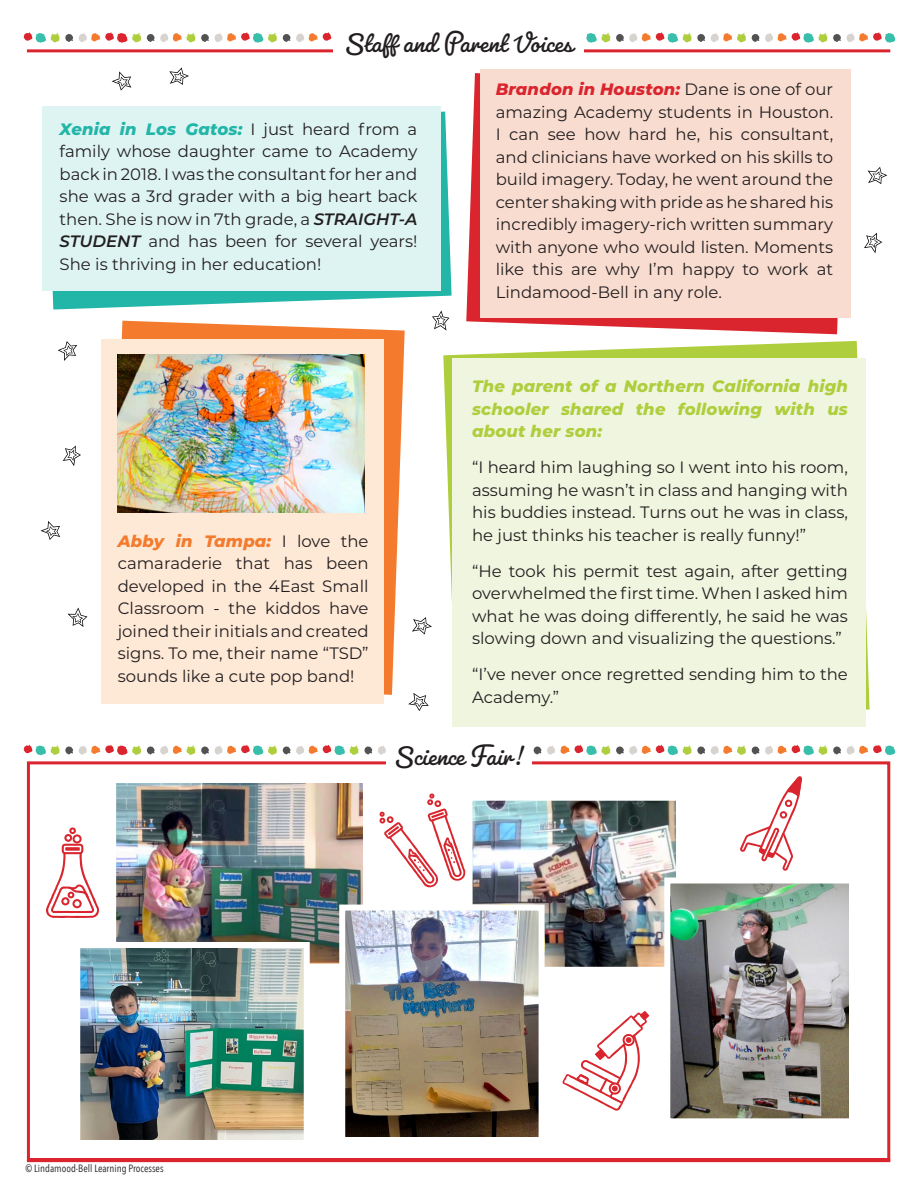
<style>
.page{position:relative;width:918px;height:1188px;background:#fff}
.page>*{position:absolute;margin:0;border:0;box-sizing:border-box;transform-origin:0 0}
.t1{font:30px "Pacifico";color:#231f20}
.t2{font:16.5px/22.5px "Montserrat";color:#231f20;text-align:justify}
.t3{font:italic 800 16.5px/22.5px "Montserrat";letter-spacing:.01em;color:#afce3d;text-align:justify}
.t4{font:10.5px "Avenir Next Condensed";color:#231f20}
.s1{font-weight:800;font-style:italic;color:#21b6a8}
.s2{font-weight:600;font-style:italic}
.s3{font-weight:800;font-style:italic;color:#f47b2d}
.s4{font-weight:800;font-style:italic;color:#da252e}
</style>
<div class="page">
<img style="left:117px;top:784px;width:245px;height:179px">
<div style="left:110px;top:777px;width:259px;height:193px;border:6px solid #fff"></div>
<svg style="left:443px;top:341px;width:427px;height:383px"></svg>
<svg style="left:52px;top:112px;width:400px;height:198px;fill:#21b6a8"></svg>
<svg style="left:121px;top:321px;width:284px;height:374px;fill:#f47b2d"></svg>
<div style="left:453px;top:358px;width:413px;height:369px;background:#f0f5df"></div>
<div style="left:42px;top:106px;width:399px;height:185px;background:#def4f2"></div>
<div style="left:101px;top:339px;width:282px;height:365px;background:#fee8d6"></div>
<hr style="left:27px;top:49px;width:863px;height:3px;background:#da252e">
<svg style="left:201px;top:32px;width:76px;height:11px"></svg>
<svg style="left:147px;top:33px;width:48px;height:9px"></svg>
<svg style="left:24px;top:32px;width:117px;height:11px"></svg>
<svg style="left:833px;top:32px;width:62px;height:11px"></svg>
<svg style="left:752px;top:32px;width:75px;height:11px"></svg>
<hr style="left:27px;top:1159px;width:863px;height:3px;background:#da252e">
<svg style="left:283px;top:32px;width:49px;height:10px"></svg>
<svg style="left:616px;top:32px;width:130px;height:11px"></svg>
<svg style="left:586px;top:33px;width:24px;height:10px"></svg>
<div style="left:334px;top:24px;width:250px;height:56px;background:#fff"></div>
<div style="left:27px;top:761px;width:863px;height:400px;border:3px solid #da252e"></div>
<div style="left:386px;top:744px;width:145px;height:43px;background:#fff"></div>
<svg style="left:58px;top:341px;width:19px;height:20px"></svg>
<svg style="left:67px;top:608px;width:20px;height:19px"></svg>
<svg style="left:432px;top:310px;width:17px;height:21px"></svg>
<svg style="left:412px;top:617px;width:20px;height:18px"></svg>
<svg style="left:868px;top:167px;width:19px;height:17px"></svg>
<svg style="left:169px;top:67px;width:20px;height:18px"></svg>
<svg style="left:40px;top:521px;width:20px;height:19px"></svg>
<svg style="left:112px;top:71px;width:19px;height:20px"></svg>
<svg style="left:408px;top:693px;width:21px;height:18px"></svg>
<svg style="left:63px;top:445px;width:18px;height:21px"></svg>
<svg style="left:864px;top:233px;width:18px;height:20px"></svg>
<img style="left:474px;top:802px;width:201px;height:164px">
<div style="left:467px;top:795px;width:215px;height:178px;border:6px solid #fff"></div>
<img style="left:117px;top:355px;width:247px;height:157px">
<svg style="left:466px;top:73px;width:380px;height:261px;fill:#da252e"></svg>
<div style="left:480px;top:69px;width:370px;height:248px;background:#f9dcd0"></div>
<img style="left:346px;top:912px;width:192px;height:224px">
<div style="left:339px;top:905px;width:206px;height:238px;border:6px solid #fff"></div>
<img style="left:671px;top:885px;width:177px;height:232px">
<div style="left:664px;top:878px;width:191px;height:246px;border:6px solid #fff"></div>
<img style="left:81px;top:949px;width:222px;height:190px">
<div style="left:74px;top:942px;width:236px;height:204px;border:6px solid #fff"></div>
<svg style="left:201px;top:745px;width:76px;height:10px"></svg>
<svg style="left:364px;top:746px;width:22px;height:9px"></svg>
<svg style="left:147px;top:746px;width:48px;height:9px"></svg>
<svg style="left:24px;top:745px;width:117px;height:10px"></svg>
<svg style="left:833px;top:745px;width:62px;height:10px"></svg>
<svg style="left:752px;top:745px;width:75px;height:10px"></svg>
<svg style="left:283px;top:745px;width:75px;height:10px"></svg>
<svg style="left:616px;top:745px;width:130px;height:10px"></svg>
<svg style="left:534px;top:745px;width:76px;height:10px"></svg>
<svg style="left:46px;top:827px;width:53px;height:91px"></svg>
<svg style="left:562px;top:1011px;width:87px;height:100px"></svg>
<svg style="left:379px;top:793px;width:86px;height:94px"></svg>
<svg style="left:740px;top:776px;width:62px;height:95px"></svg>
<p class="t1" style="left:345px;top:25px;width:229px">Staff and Parent Voices</p>
<p class="t2" style="left:60px;top:117px;width:359px"><span class="s1">Xenia in Los Gatos:</span> I just heard from a family whose daughter came to Academy back in 2018. I was the consultant for her and she was a 3rd grader with a big heart back then. She is now in 7th grade, a <span class="s2">STRAIGHT-A STUDENT</span> and has been for several years!<br>She is thriving in her education!</p>
<p class="t2" style="left:118px;top:529px;width:252px"><span class="s3">Abby in Tampa:</span> I love the camaraderie that has been developed in the 4East Small Classroom - the kiddos have joined their initials and created signs. To me, their name “TSD” sounds like a cute pop band!</p>
<p class="t2" style="left:496px;top:77px;width:339px"><span class="s4">Brandon in Houston:</span> Dane is one of our amazing Academy students in Houston.<br>I can see how hard he, his consultant, and clinicians have worked on his skills to build imagery. Today, he went around the center shaking with pride as he shared his incredibly imagery-rich written summary with anyone who would listen. Moments like this are why I’m happy to work at Lindamood-Bell in any role.</p>
<p class="t3" style="left:472px;top:374px;width:377px">The parent of a Northern California high schooler shared the following with us about her son:</p>
<p class="t2" style="left:472px;top:456px;width:377px">“I heard him laughing so I went into his room, assuming he wasn’t in class and hanging with his buddies instead. Turns out he was in class, he just thinks his teacher is really funny!”</p>
<p class="t2" style="left:472px;top:559px;width:377px">“He took his permit test again, after getting overwhelmed the first time. When I asked him what he was doing differently, he said he was slowing down and visualizing the questions.”</p>
<p class="t2" style="left:472px;top:663px;width:377px">“I’ve never once regretted sending him to the<br>Academy.”</p>
<p class="t4" style="left:26px;top:1159px;width:140px">© Lindamood-Bell Learning Processes</p>
<p class="t1" style="left:395px;top:737px;width:129px">Science Fair!</p>
</div>
